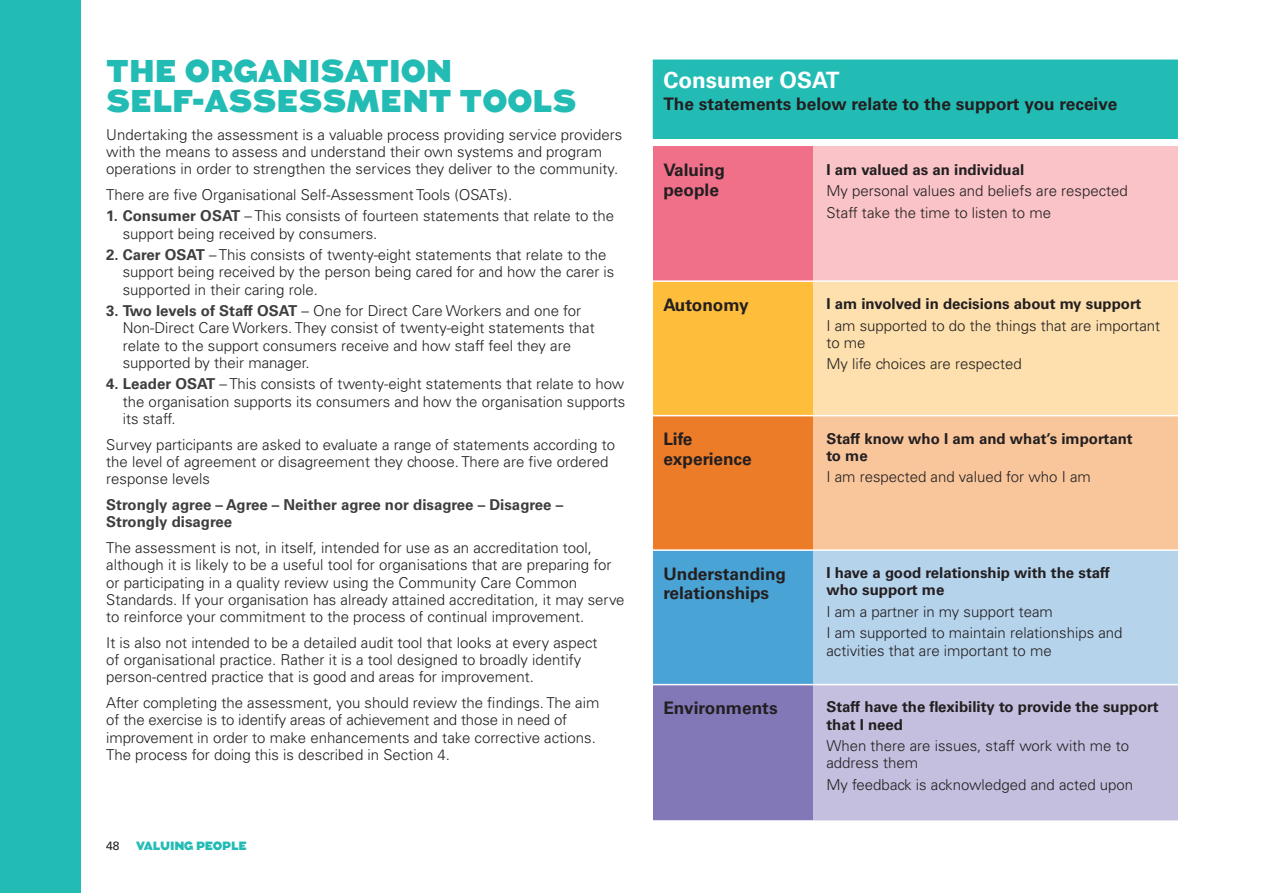
<style>
.page{position:relative;width:1263px;height:893px;background:#fff}
.page>*{position:absolute;margin:0;border:0;box-sizing:border-box;transform-origin:0 0}
.Heading_Aug_21pt_Gre{font:900 31.5px/30px "Augustus";color:#22bcb5}
.Uni_Bold_15_pt{font:700 22.5px "Univers LT Std";color:#fff}
.Intro_Uni_Bold_11_5{font:700 17.25px/19.5px "Univers LT Std";color:#231f20}
.Body_Copy_Uni_10pt{font:300 15px/17.2px "Univers LT Std";color:#231f20}
.Body_Copy_Uni_10pt-2{font:700 15px/17.2px "Univers LT Std";color:#231f20}
.Text_Bold_10pt_Grey{font:700 15px/17.2px "Univers LT Std";color:#3e3e3f}
.t1{font:900 12px "Augustus";letter-spacing:-.02em;color:#22bcb5}
.t2{font:12px "Univers LT Std";color:#231f20}
.s1{font-weight:700;color:#3e3e3f}
</style>
<div class="page">
<div style="left:0;top:0;width:81px;height:893px;background:#22bcb5"></div>
<div style="left:653px;top:60px;width:525px;height:79px;background:#22bcb5"></div>
<div style="left:653px;top:147px;width:161px;height:134px;background:#f17089"></div>
<div style="left:814px;top:147px;width:364px;height:134px;background:#f9c3c7"></div>
<div style="left:653px;top:281px;width:161px;height:135px;background:#febd3b"></div>
<div style="left:814px;top:281px;width:364px;height:135px;background:#fee0ae"></div>
<div style="left:653px;top:416px;width:161px;height:134px;background:#ed7c29"></div>
<div style="left:814px;top:416px;width:364px;height:134px;background:#f9c69c"></div>
<div style="left:653px;top:550px;width:161px;height:135px;background:#4aa3d5"></div>
<div style="left:814px;top:550px;width:364px;height:135px;background:#b6d3ec"></div>
<div style="left:653px;top:685px;width:161px;height:136px;background:#8278b8"></div>
<div style="left:814px;top:685px;width:364px;height:136px;background:#c4bfde"></div>
<hr style="left:653px;top:280px;width:161px;height:2px;background:#fff">
<hr style="left:814px;top:280px;width:364px;height:2px;background:#fff">
<hr style="left:653px;top:415px;width:161px;height:1px;background:#fff">
<hr style="left:814px;top:415px;width:364px;height:1px;background:#fff">
<hr style="left:653px;top:549px;width:161px;height:2px;background:#fff">
<hr style="left:814px;top:549px;width:364px;height:2px;background:#fff">
<hr style="left:653px;top:684px;width:161px;height:1px;background:#fff">
<hr style="left:814px;top:684px;width:364px;height:1px;background:#fff">
<hr style="left:814px;top:820px;width:364px;height:1px;background:#fff">
<hr style="left:653px;top:820px;width:161px;height:2px;background:#fff">
<p class="Heading_Aug_21pt_Gre" style="left:106px;top:57px;width:472px">THE ORGANISATION<br>SELF-ASSESSMENT TOOLS</p>
<p class="Body_Copy_Uni_10pt" style="left:106px;top:126px;width:517px">Undertaking the assessment is a valuable process providing service providers with the means to assess and understand their own systems and program operations in order to strengthen the services they deliver to the community.</p>
<p class="Body_Copy_Uni_10pt" style="left:106px;top:186px;width:407px">There are five Organisational Self-Assessment Tools (OSATs).</p>
<p class="Body_Copy_Uni_10pt" style="left:123px;top:208px;width:493px;text-indent:-16px"><span class="s1">1. Consumer OSAT</span> – This consists of fourteen statements that relate to the support being received by consumers.</p>
<p class="Body_Copy_Uni_10pt" style="left:123px;top:246px;width:493px;text-indent:-16px"><span class="s1">2. Carer OSAT</span> – This consists of twenty-eight statements that relate to the support being received by the person being cared for and how the carer is supported in their caring role.</p>
<p class="Body_Copy_Uni_10pt" style="left:123px;top:302px;width:473px;text-indent:-16px"><span class="s1">3. Two levels of Staff OSAT</span> – One for Direct Care Workers and one for Non-Direct Care Workers. They consist of twenty-eight statements that relate to the support consumers receive and how staff feel they are supported by their manager.</p>
<p class="Body_Copy_Uni_10pt" style="left:123px;top:376px;width:504px;text-align:justify;text-indent:-16px"><span class="s1">4. Leader OSAT</span> – This consists of twenty-eight statements that relate to how the organisation supports its consumers and how the organisation supports its staff.</p>
<p class="Body_Copy_Uni_10pt" style="left:106px;top:436px;width:510px">Survey participants are asked to evaluate a range of statements according to the level of agreement or disagreement they choose. There are five ordered response levels</p>
<p class="Text_Bold_10pt_Grey" style="left:106px;top:496px;width:458px">Strongly agree – Agree – Neither agree nor disagree – Disagree –<br>Strongly disagree</p>
<p class="Body_Copy_Uni_10pt" style="left:106px;top:539px;width:520px">The assessment is not, in itself, intended for use as an accreditation tool, although it is likely to be a useful tool for organisations that are preparing for or participating in a quality review using the Community Care Common Standards. If your organisation has already attained accreditation, it may serve to reinforce your commitment to the process of continual improvement.</p>
<p class="Body_Copy_Uni_10pt" style="left:106px;top:634px;width:493px">It is also not intended to be a detailed audit tool that looks at every aspect of organisational practice. Rather it is a tool designed to broadly identify person-centred practice that is good and areas for improvement.</p>
<p class="Body_Copy_Uni_10pt" style="left:106px;top:694px;width:495px">After completing the assessment, you should review the findings. The aim of the exercise is to identify areas of achievement and those in need of improvement in order to make enhancements and take corrective actions.<br>The process for doing this is described in Section 4.</p>
<p class="t2" style="left:106px;top:839px;width:15px">48</p>
<p class="t1" style="left:136px;top:839px;width:112px">VALUING PEOPLE</p>
<p class="Uni_Bold_15_pt" style="left:663px;top:66px;width:178px">Consumer OSAT</p>
<p class="Intro_Uni_Bold_11_5" style="left:663px;top:95px;width:455px">The statements below relate to the support you receive</p>
<p class="Intro_Uni_Bold_11_5" style="left:663px;top:161px;width:63px">Valuing people</p>
<p class="Body_Copy_Uni_10pt-2" style="left:826px;top:161px;width:199px">I am valued as an individual</p>
<p class="Body_Copy_Uni_10pt" style="left:826px;top:182px;width:303px">My personal values and beliefs are respected</p>
<p class="Body_Copy_Uni_10pt" style="left:826px;top:204px;width:226px">Staff take the time to listen to me</p>
<p class="Intro_Uni_Bold_11_5" style="left:663px;top:295px;width:87px">Autonomy</p>
<p class="Body_Copy_Uni_10pt-2" style="left:826px;top:295px;width:316px">I am involved in decisions about my support</p>
<p class="Body_Copy_Uni_10pt" style="left:826px;top:317px;width:335px">I am supported to do the things that are important to me</p>
<p class="Body_Copy_Uni_10pt" style="left:826px;top:355px;width:197px">My life choices are respected</p>
<p class="Intro_Uni_Bold_11_5" style="left:663px;top:429px;width:90px">Life experience</p>
<p class="Body_Copy_Uni_10pt-2" style="left:826px;top:430px;width:308px">Staff know who I am and what’s important to me</p>
<p class="Body_Copy_Uni_10pt" style="left:826px;top:468px;width:266px">I am respected and valued for who I am</p>
<p class="Intro_Uni_Bold_11_5" style="left:663px;top:564px;width:124px">Understanding relationships</p>
<p class="Body_Copy_Uni_10pt-2" style="left:826px;top:564px;width:285px">I have a good relationship with the staff who support me</p>
<p class="Body_Copy_Uni_10pt" style="left:826px;top:603px;width:228px">I am a partner in my support team</p>
<p class="Body_Copy_Uni_10pt" style="left:826px;top:624px;width:298px">I am supported to maintain relationships and activities that are important to me</p>
<p class="Intro_Uni_Bold_11_5" style="left:663px;top:698px;width:116px">Environments</p>
<p class="Body_Copy_Uni_10pt-2" style="left:826px;top:699px;width:334px">Staff have the flexibility to provide the support that I need</p>
<p class="Body_Copy_Uni_10pt" style="left:826px;top:737px;width:304px">When there are issues, staff work with me to address them</p>
<p class="Body_Copy_Uni_10pt" style="left:826px;top:776px;width:308px">My feedback is acknowledged and acted upon</p>
</div>
